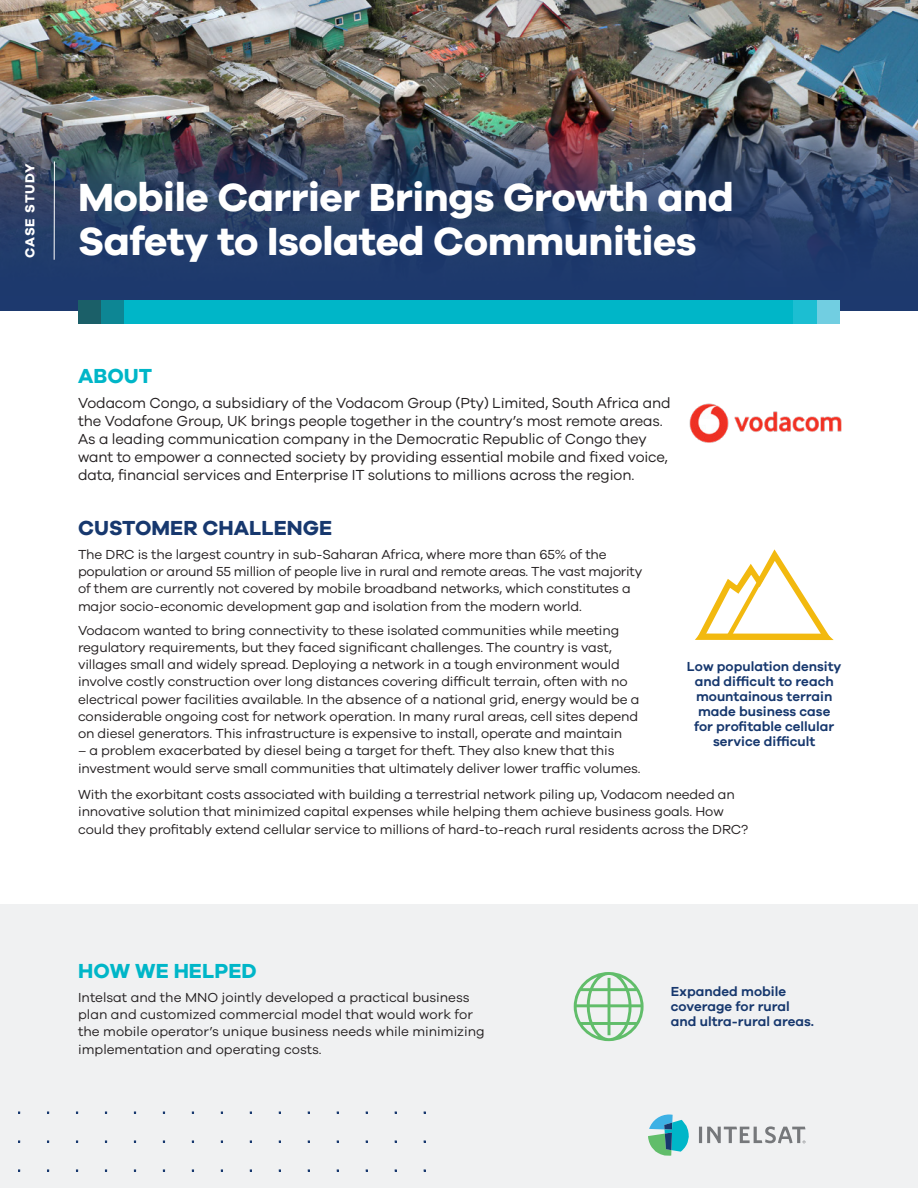
<style>
.page{position:relative;width:918px;height:1188px;background:#fff}
.page>*{position:absolute;margin:0;border:0;box-sizing:border-box;transform-origin:0 0}
.Headline{font:700 40.5px/43.5px "Galano Grotesque";letter-spacing:-.01em;color:#fff}
.Subhead-2{font:700 21px "Galano Grotesque";color:#17386e}
.Subhead-2-2{font:700 21px "Galano Grotesque";color:#00b6c8}
.Body_text{font:15px/18px "Galano Grotesque";letter-spacing:-.01em;color:#231f20}
.Body_text-2{font:13.5px/17.2px "Galano Grotesque";letter-spacing:-.01em;color:#231f20}
.Details{font:600 13.5px/15px "Galano Grotesque";color:#17386e;text-align:center}
.Sideway_text{font:700 13.5px "Galano Grotesque";letter-spacing:.065em;color:#fff}
</style>
<div class="page">
<div style="left:0;top:904px;width:918px;height:284px;background:#f0f1f2"></div>
<img style="left:0;top:0;width:918px;height:114px">
<img style="left:0;top:114px;width:918px;height:196px">
<div style="left:78px;top:300px;width:23px;height:23px;background:#1b5f68"></div>
<div style="left:101px;top:300px;width:23px;height:23px;background:#0d8694"></div>
<div style="left:124px;top:300px;width:669px;height:23px;background:#00b6c8"></div>
<div style="left:817px;top:300px;width:23px;height:23px;background:#71cee1"></div>
<div style="left:793px;top:300px;width:24px;height:23px;background:#1cbed2"></div>
<hr style="left:54px;top:161px;width:1px;height:99px;background:#fff">
<svg style="left:574px;top:972px;width:70px;height:69px"></svg>
<svg style="left:699px;top:1126px;width:107px;height:17px"></svg>
<svg style="left:648px;top:1114px;width:41px;height:42px"></svg>
<svg style="left:695px;top:549px;width:139px;height:91px"></svg>
<img style="left:689px;top:403px;width:153px;height:40px">
<p class="Sideway_text" style="left:22px;top:258px;width:96px;rotate:-90deg">CASE STUDY</p>
<p class="Headline" style="left:78px;top:175px;width:658px">Mobile Carrier Brings Growth and<br>Safety to Isolated Communities</p>
<p class="Subhead-2-2" style="left:78px;top:363px;width:76px">ABOUT</p>
<p class="Body_text" style="left:78px;top:394px;width:594px">Vodacom Congo, a subsidiary of the Vodacom Group (Pty) Limited, South Africa and the Vodafone Group, UK brings people together in the country’s most remote areas.<br>As a leading communication company in the Democratic Republic of Congo they want to empower a connected society by providing essential mobile and fixed voice, data, financial services and Enterprise IT solutions to millions across the region.</p>
<p class="Subhead-2" style="left:78px;top:515px;width:256px">CUSTOMER CHALLENGE</p>
<p class="Body_text-2" style="left:78px;top:545px;width:566px">The DRC is the largest country in sub-Saharan Africa, where more than 65% of the population or around 55 million of people live in rural and remote areas. The vast majority of them are currently not covered by mobile broadband networks, which constitutes a major socio-economic development gap and isolation from the modern world.</p>
<p class="Body_text-2" style="left:78px;top:621px;width:563px">Vodacom wanted to bring connectivity to these isolated communities while meeting regulatory requirements, but they faced significant challenges. The country is vast, villages small and widely spread. Deploying a network in a tough environment would involve costly construction over long distances covering difficult terrain, often with no electrical power facilities available. In the absence of a national grid, energy would be a considerable ongoing cost for network operation. In many rural areas, cell sites depend on diesel generators. This infrastructure is expensive to install, operate and maintain</p>
<p class="Body_text-2" style="left:78px;top:742px;width:564px">– a problem exacerbated by diesel being a target for theft. They also knew that this investment would serve small communities that ultimately deliver lower traffic volumes.</p>
<p class="Details" style="left:687px;top:659px;width:156px">Low population density and difficult to reach mountainous terrain made business case for profitable cellular service difficult</p>
<p class="Body_text-2" style="left:78px;top:785px;width:672px">With the exorbitant costs associated with building a terrestrial network piling up, Vodacom needed an innovative solution that minimized capital expenses while helping them achieve business goals. How could they profitably extend cellular service to millions of hard-to-reach rural residents across the DRC?</p>
<p class="Subhead-2-2" style="left:78px;top:958px;width:180px">HOW WE HELPED</p>
<p class="Body_text-2" style="left:78px;top:988px;width:408px">Intelsat and the MNO jointly developed a practical business plan and customized commercial model that would work for the mobile operator’s unique business needs while minimizing implementation and operating costs.</p>
<p class="Details" style="left:671px;top:984px;width:117px">Expanded mobile</p>
<p class="Details" style="left:671px;top:999px;width:121px">coverage for rural</p>
<p class="Details" style="left:671px;top:1014px;width:145px">and ultra-rural areas.</p>
</div>
